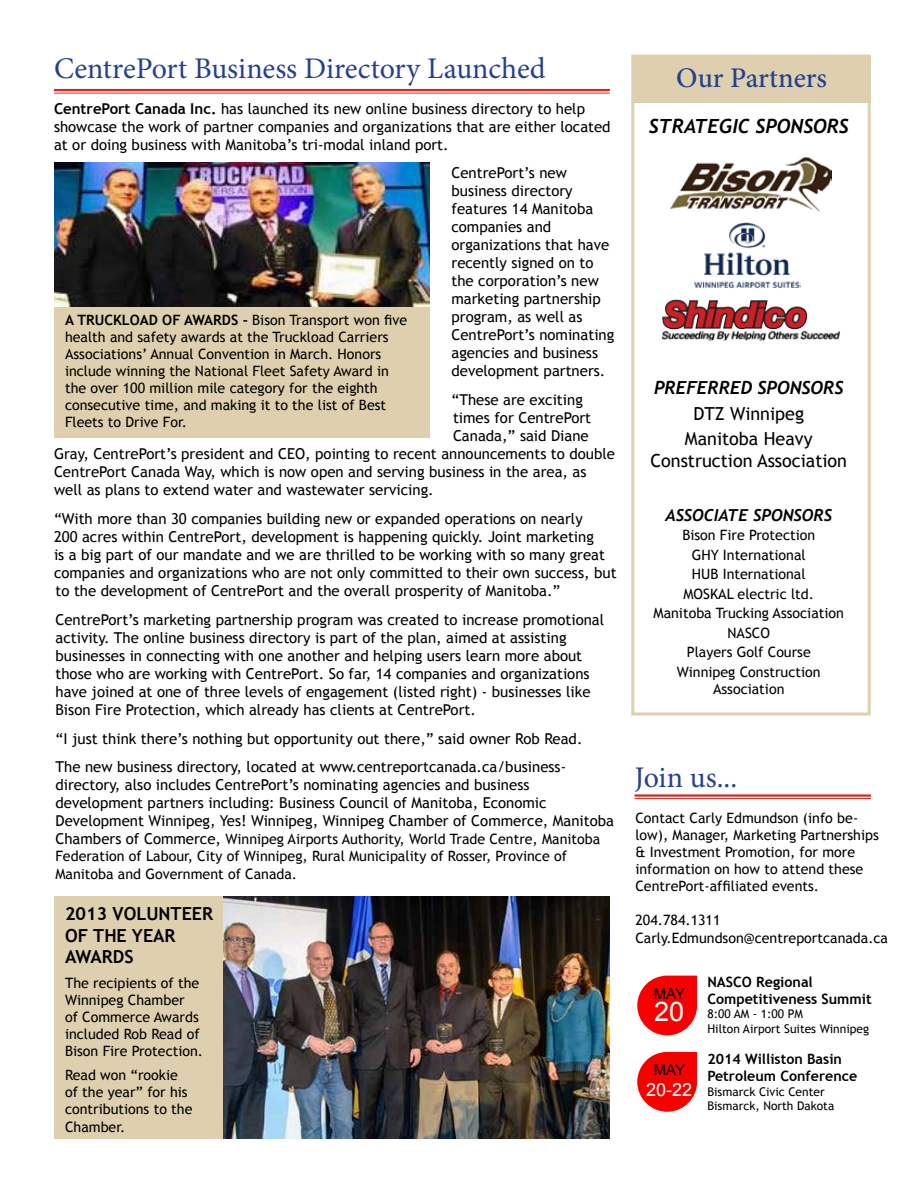
<style>
.page{position:relative;width:918px;height:1188px;background:#fff}
.page>*{position:absolute;margin:0;border:0;box-sizing:border-box;transform-origin:0 0}
.t1{font:30px "Minion Pro";letter-spacing:-.005em;color:#25408f}
.t2{font:500 28.5px "Minion Pro";color:#25408f}
.t3{font:27px "Arial";color:#fff}
.t4{font:italic 700 19.5px "Trebuchet";color:#000}
.t5{font:18px/25.5px "Trebuchet MS";color:#000;text-align:center}
.t6{font:700 18px/21.6px "Trebuchet MS";color:#000}
.t7{font:italic 700 18px "Trebuchet";color:#000}
.t8{font:18px "Arial";color:#fff}
.t9{font:italic 700 16.5px "Trebuchet";color:#000}
.t10{font:15px/18px "Trebuchet MS";color:#000}
.t11{font:15px "Arial";letter-spacing:-.035em;color:#000}
.t12{font:14.25px/17.1px "Trebuchet MS";color:#000}
.t13{font:700 14.25px/17.1px "Trebuchet MS";color:#000}
.t14{font:12px/14.4px "Trebuchet MS";color:#000}
.s1{font-weight:700}
.s2{font-size:15px}
</style>
<div class="page">
<div style="left:634px;top:56px;width:237px;height:46px;background:#decfae"></div>
<div style="left:631px;top:55px;width:240px;height:661px;border:3px solid #decfae"></div>
<div style="left:54px;top:305px;width:375px;height:133px;background:#decfae"></div>
<hr style="left:54px;top:89px;width:556px;height:2px;background:#e2231a">
<hr style="left:54px;top:93px;width:556px;height:1px;background:#e2231a">
<hr style="left:634px;top:794px;width:237px;height:3px;background:#e2231a">
<hr style="left:634px;top:798px;width:237px;height:1px;background:#e2231a">
<img style="left:54px;top:162px;width:375px;height:144px">
<img style="left:222px;top:896px;width:388px;height:243px">
<div style="left:54px;top:896px;width:168px;height:243px;background:#decfae"></div>
<img style="left:694px;top:222px;width:107px;height:66px">
<img style="left:662px;top:299px;width:178px;height:41px">
<img style="left:670px;top:157px;width:162px;height:54px">
<svg style="left:637px;top:976px;width:60px;height:59px;background:#f82828"></svg>
<svg style="left:637px;top:1052px;width:60px;height:60px"></svg>
<h1 class="t1" style="left:54px;top:48px;width:493px">CentrePort Business Directory Launched</h1>
<h2 class="t2" style="left:676px;top:59px;width:152px">Our Partners</h2>
<p class="t10" style="left:54px;top:99px;width:558px"><span class="s1">CentrePort Canada Inc.</span> has launched its new online business directory to help showcase the work of partner companies and organizations that are either located at or doing business with Manitoba’s tri-modal inland port.</p>
<p class="t10" style="left:452px;top:164px;width:164px">CentrePort’s new business directory features 14 Manitoba companies and organizations that have recently signed on to the corporation’s new marketing partnership program, as well as<br>CentrePort’s nominating agencies and business development partners.</p>
<p class="t10" style="left:452px;top:391px;width:133px">“These are exciting</p>
<p class="t10" style="left:453px;top:409px;width:140px">times for CentrePort</p>
<p class="t10" style="left:453px;top:427px;width:137px">Canada,” said Diane</p>
<p class="t10" style="left:54px;top:445px;width:563px">Gray, CentrePort’s president and CEO, pointing to recent announcements to double</p>
<p class="t10" style="left:54px;top:463px;width:534px">CentrePort Canada Way, which is now open and serving business in the area, as</p>
<p class="t10" style="left:54px;top:481px;width:381px">well as plans to extend water and wastewater servicing.</p>
<p class="t10" style="left:54px;top:510px;width:564px">“With more than 30 companies building new or expanded operations on nearly<br>200 acres within CentrePort, development is happening quickly. Joint marketing<br>is a big part of our mandate and we are thrilled to be working with so many great companies and organizations who are not only committed to their own success, but to the development of CentrePort and the overall prosperity of Manitoba.”</p>
<p class="t10" style="left:56px;top:611px;width:550px">CentrePort’s marketing partnership program was created to increase promotional activity. The online business directory is part of the plan, aimed at assisting businesses in connecting with one another and helping users learn more about those who are working with CentrePort. So far, 14 companies and organizations have joined at one of three levels of engagement (listed right) - businesses like Bison Fire Protection, which already has clients at CentrePort.</p>
<p class="t10" style="left:56px;top:724px;width:529px;line-height:28.8px">“I just think there’s nothing but opportunity out there,” said owner Rob Read.<br>The new business directory, located at www.centreportcanada.ca/business-</p>
<p class="t10" style="left:56px;top:776px;width:560px">directory, also includes CentrePort’s nominating agencies and business development partners including: Business Council of Manitoba, Economic<br>Development Winnipeg, Yes! Winnipeg, Winnipeg Chamber of Commerce, Manitoba</p>
<p class="t12" style="left:55px;top:831px;width:546px"><span class="s2">Chambers of Commerce,</span> Winnipeg Airports Authority, World Trade Centre, Manitoba<br>Federation of Labour, City of Winnipeg, Rural Municipality of Rosser, Province of<br>Manitoba and Government of Canada.</p>
<p class="t12" style="left:65px;top:311px;width:344px"><span class="s1">A TRUCKLOAD OF AWARDS -</span> Bison Transport won five health and safety awards at the Truckload Carriers Associations’ Annual Convention in March. Honors include winning the National Fleet Safety Award in the over 100 million mile category for the eighth consecutive time, and making it to the list of Best Fleets to Drive For.</p>
<p class="t6" style="left:65px;top:903px;width:150px">2013 VOLUNTEER<br>OF THE YEAR<br>AWARDS</p>
<p class="t12" style="left:65px;top:974px;width:140px">The recipients of the<br>Winnipeg Chamber<br>of Commerce Awards included Rob Read of<br>Bison Fire Protection.</p>
<p class="t12" style="left:65px;top:1067px;width:129px">Read won “rookie of the year” for his contributions to the<br>Chamber.</p>
<h3 class="t4" style="left:649px;top:114px;width:201px">STRATEGIC SPONSORS</h3>
<p class="t7" style="left:654px;top:377px;width:191px">PREFERRED SPONSORS</p>
<p class="t5" style="left:685px;top:401px;width:129px">DTZ Winnipeg<br>Manitoba Heavy</p>
<p class="t5" style="left:650px;top:448px;width:198px">Construction Association</p>
<p class="t9" style="left:666px;top:505px;width:168px">ASSOCIATE SPONSORS</p>
<p class="t12" style="left:654px;top:526px;width:192px;line-height:19.5px;text-align:center">Bison Fire Protection<br>GHY International<br>HUB International<br>MOSKAL electric ltd.<br>Manitoba Trucking Association<br>NASCO<br>Players Golf Course<br>Winnipeg Construction</p>
<p class="t12" style="left:713px;top:680px;width:73px">Association</p>
<h1 class="t1" style="left:634px;top:757px;width:104px">Join us...</h1>
<p class="t12" style="left:635px;top:809px;width:245px">Contact Carly Edmundson (info be&shy;low), Manager, Marketing Partnerships &amp; Investment Promotion, for more information on how to attend these CentrePort-affiliated events.</p>
<p class="t12" style="left:635px;top:912px;width:254px">204.784.1311<br>Carly.Edmundson@centreportcanada.ca</p>
<p class="t11" style="left:654px;top:984px;width:33px">MAY</p>
<h3 class="t3" style="left:654px;top:994px;width:32px">20</h3>
<p class="t11" style="left:654px;top:1060px;width:33px">MAY</p>
<p class="t8" style="left:646px;top:1078px;width:48px">20-22</p>
<p class="t13" style="left:707px;top:973px;width:166px">NASCO Regional<br>Competitiveness Summit</p>
<p class="t14" style="left:707px;top:1007px;width:163px">8:00 AM - 1:00 PM<br>Hilton Airport Suites Winnipeg</p>
<p class="t13" style="left:707px;top:1050px;width:151px">2014 Williston Basin<br>Petroleum Conference</p>
<p class="t14" style="left:707px;top:1084px;width:128px">Bismarck Civic Center<br>Bismarck, North Dakota</p>
</div>
